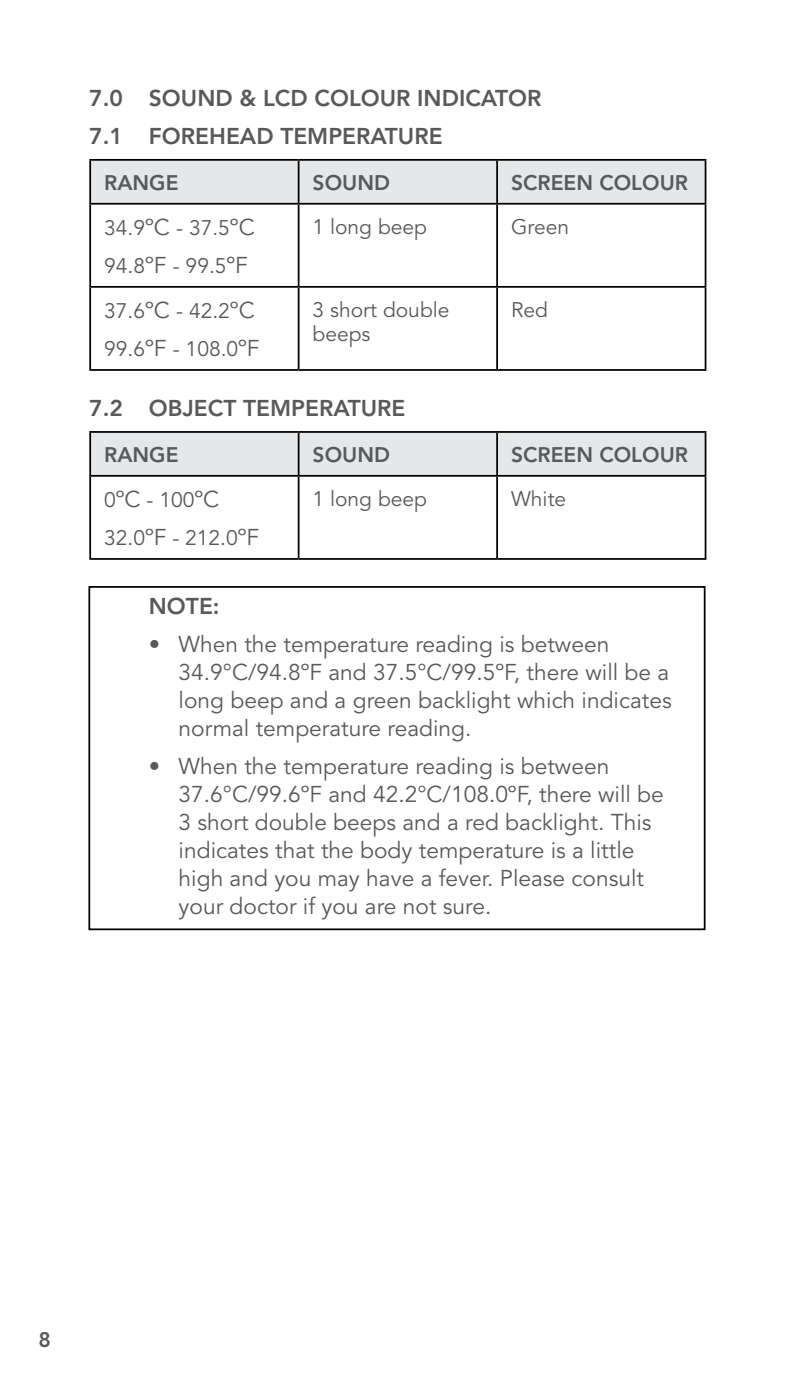
<style>
.page{position:relative;width:794px;height:1389px;background:#fff}
.page>*{position:absolute;margin:0;border:0;box-sizing:border-box;transform-origin:0 0}
.t1{font:22.75px/28px "Avenir LT Std";color:#58595b}
.t2{font:800 22.75px/37.8px "Avenir LT Std";color:#58595b}
.t3{font:21px/37.8px "Avenir LT Std";color:#58595b}
.t4{font:800 21px "Avenir LT Std";color:#58595b}
.s1{font-size:22.75px}
</style>
<div class="page">
<div style="left:88px;top:586px;width:617px;height:344px;border:2px solid #000"></div>
<div style="left:91px;top:161px;width:613px;height:42px;background:#e6e7e8"></div>
<hr style="left:89px;top:159px;width:210px;height:2px;background:#000">
<hr style="left:89px;top:161px;width:2px;height:42px;background:#000">
<hr style="left:299px;top:159px;width:198px;height:2px;background:#000">
<hr style="left:298px;top:161px;width:1px;height:42px;background:#000">
<hr style="left:497px;top:159px;width:209px;height:2px;background:#000">
<hr style="left:496px;top:161px;width:2px;height:42px;background:#000">
<hr style="left:704px;top:161px;width:2px;height:42px;background:#000">
<hr style="left:89px;top:203px;width:210px;height:2px;background:#000">
<hr style="left:89px;top:205px;width:2px;height:81px;background:#000">
<hr style="left:299px;top:203px;width:198px;height:2px;background:#000">
<hr style="left:298px;top:205px;width:1px;height:81px;background:#000">
<hr style="left:497px;top:203px;width:209px;height:2px;background:#000">
<hr style="left:496px;top:205px;width:2px;height:81px;background:#000">
<hr style="left:704px;top:205px;width:2px;height:81px;background:#000">
<hr style="left:89px;top:286px;width:210px;height:2px;background:#000">
<hr style="left:89px;top:288px;width:2px;height:81px;background:#000">
<hr style="left:299px;top:286px;width:198px;height:2px;background:#000">
<hr style="left:298px;top:288px;width:1px;height:81px;background:#000">
<hr style="left:497px;top:286px;width:209px;height:2px;background:#000">
<hr style="left:496px;top:288px;width:2px;height:81px;background:#000">
<hr style="left:704px;top:288px;width:2px;height:81px;background:#000">
<hr style="left:89px;top:369px;width:210px;height:2px;background:#000">
<hr style="left:299px;top:369px;width:198px;height:2px;background:#000">
<hr style="left:497px;top:369px;width:209px;height:2px;background:#000">
<div style="left:91px;top:433px;width:613px;height:42px;background:#e6e7e8"></div>
<hr style="left:89px;top:431px;width:210px;height:2px;background:#000">
<hr style="left:89px;top:433px;width:2px;height:42px;background:#000">
<hr style="left:299px;top:431px;width:198px;height:2px;background:#000">
<hr style="left:298px;top:433px;width:1px;height:42px;background:#000">
<hr style="left:497px;top:431px;width:209px;height:2px;background:#000">
<hr style="left:496px;top:433px;width:2px;height:42px;background:#000">
<hr style="left:704px;top:433px;width:2px;height:42px;background:#000">
<hr style="left:89px;top:475px;width:210px;height:2px;background:#000">
<hr style="left:89px;top:477px;width:2px;height:81px;background:#000">
<hr style="left:299px;top:475px;width:198px;height:2px;background:#000">
<hr style="left:298px;top:477px;width:1px;height:81px;background:#000">
<hr style="left:497px;top:475px;width:209px;height:2px;background:#000">
<hr style="left:496px;top:477px;width:2px;height:81px;background:#000">
<hr style="left:704px;top:477px;width:2px;height:81px;background:#000">
<hr style="left:89px;top:558px;width:210px;height:2px;background:#000">
<hr style="left:299px;top:558px;width:198px;height:2px;background:#000">
<hr style="left:497px;top:558px;width:209px;height:2px;background:#000">
<p class="t2" style="left:89px;top:80px;width:454px">7.0 SOUND &amp; LCD COLOUR INDICATOR<br>7.1 FOREHEAD TEMPERATURE</p>
<p class="t4" style="left:104px;top:170px;width:76px">RANGE</p>
<p class="t4" style="left:313px;top:170px;width:79px">SOUND</p>
<p class="t4" style="left:511px;top:170px;width:178px">SCREEN COLOUR</p>
<p class="t3" style="left:104px;top:209px;width:152px">34.9<span class="s1">ºC</span> - 37.5<span class="s1">ºC<br></span>94.8<span class="s1">ºF</span> - 99.5<span class="s1">ºF</span></p>
<p class="t3" style="left:313px;top:208px;width:116px">1 long beep</p>
<p class="t3" style="left:511px;top:208px;width:59px">Green</p>
<p class="t3" style="left:104px;top:293px;width:157px">37.6<span class="s1">ºC</span> - 42.2<span class="s1">ºC<br></span>99.6<span class="s1">ºF</span> - 108.0<span class="s1">ºF</span></p>
<p class="t3" style="left:313px;top:298px;width:138px;line-height:24.5px">3 short double beeps</p>
<p class="t3" style="left:511px;top:291px;width:38px">Red</p>
<p class="t2" style="left:89px;top:390px;width:318px">7.2 OBJECT TEMPERATURE</p>
<p class="t4" style="left:104px;top:442px;width:76px">RANGE</p>
<p class="t4" style="left:313px;top:442px;width:79px">SOUND</p>
<p class="t4" style="left:511px;top:442px;width:178px">SCREEN COLOUR</p>
<p class="t3" style="left:104px;top:481px;width:156px">0<span class="s1">ºC</span> - 100<span class="s1">ºC<br></span>32.0<span class="s1">ºF</span> - 212.0<span class="s1">ºF</span></p>
<p class="t3" style="left:313px;top:480px;width:116px">1 long beep</p>
<p class="t3" style="left:511px;top:480px;width:57px">White</p>
<p class="t2" style="left:149px;top:587px;width:72px">NOTE:</p>
<p class="t1" style="left:179px;top:631px;width:494px;text-indent:-30px">• When the temperature reading is between 34.9°C/94.8ºF and 37.5°C/99.5ºF, there will be a long beep and a green backlight which indicates normal temperature reading.</p>
<p class="t1" style="left:179px;top:753px;width:486px;text-indent:-30px">• When the temperature reading is between 37.6°C/99.6ºF and 42.2°C/108.0ºF, there will be 3 short double beeps and a red backlight. This indicates that the body temperature is a little high and you may have a fever. Please consult your doctor if you are not sure.</p>
<p class="t4" style="left:38px;top:1328px;width:14px">8</p>
</div>
